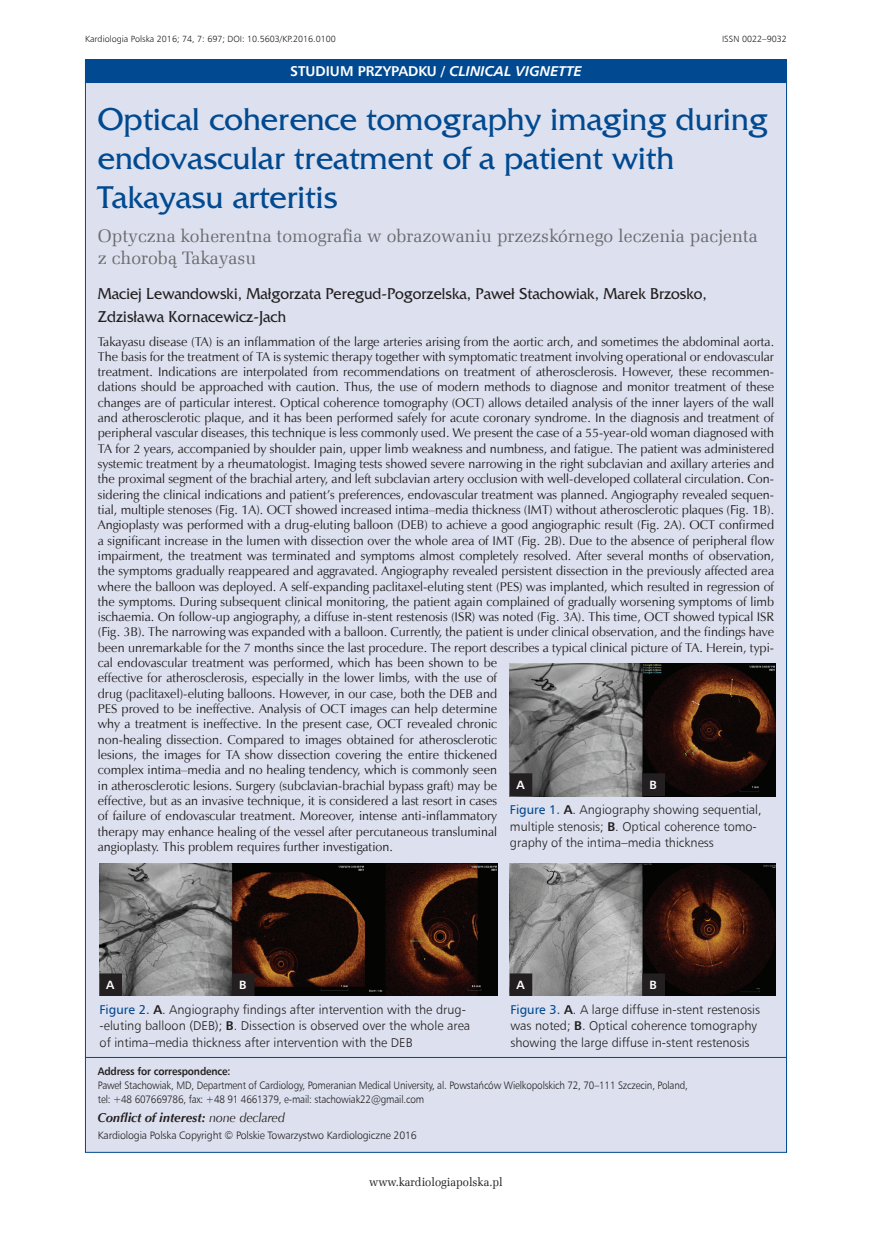
<style>
.page{position:relative;width:872px;height:1234px;background:#fff}
.page>*{position:absolute;margin:0;border:0;box-sizing:border-box;transform-origin:0 0}
._01_Tytul_pierwszy{font:33px/39px "France";color:#014990}
._02_Tytul_drugi{font:18px/21.6px "Zapf Ellipt EU";color:#6c6d70}
._03_Autor{font:16.5px/22.5px "France";color:#231f20;scale:.94 1}
.t1{font:700 14.25px "Humnst 777 EU";color:#fff}
._09_Tekst_pierwszy_A{font:12.75px/15.3px "Zapf Humnst EU";color:#231f20}
._26_Rycina_podpis{font:12.75px/16.5px "Humnst 777 Lt EU";color:#231f20}
._18_Konflikt{font:italic 700 12.75px "Zapf Humnst EU";color:#231f20}
.t2{font:12px "Zapf Ellipt EU";color:#231f20;scale:.95 1}
.literki__A_B{font:700 12px "Humnst 777 EU";color:#fff}
._05_Adres_do_korespo{font:10.8px/14.2px "Humnst 777 Lt EU";letter-spacing:-.015em;color:#231f20;scale:.92 1}
._05_Adres_do_korespo-2{font:10.8px "Humnst 777 Lt EU";letter-spacing:-.015em;color:#231f20}
._30_Pagina_nad_paski{font:9px "Humnst 777 Lt EU";color:#231f20}
.s1{font-style:italic}
.s2{font-family:"Humnst 777 EU";color:#014990}
.s3{font-family:"Humnst 777 EU";font-weight:700}
.s4{font-weight:400}
</style>
<div class="page">
<div style="left:85px;top:60px;width:702px;height:1092px;background:#dde1ef;border:1px solid #014990"></div>
<div style="left:85px;top:59px;width:702px;height:24px;background:#014990"></div>
<hr style="left:85px;top:1056px;width:702px;height:1px;background:#014990">
<img style="left:510px;top:663px;width:265px;height:133px">
<img style="left:100px;top:863px;width:397px;height:132px">
<img style="left:510px;top:863px;width:265px;height:132px">
<div style="left:510px;top:773px;width:22px;height:22px;background:#231f20"></div>
<div style="left:510px;top:773px;width:22px;height:22px;border:1px solid #231f20"></div>
<div style="left:510px;top:973px;width:22px;height:22px;background:#231f20"></div>
<div style="left:510px;top:973px;width:22px;height:22px;border:1px solid #231f20"></div>
<div style="left:100px;top:973px;width:21px;height:22px;background:#231f20"></div>
<div style="left:100px;top:973px;width:22px;height:22px;border:1px solid #231f20"></div>
<div style="left:643px;top:773px;width:21px;height:22px;background:#231f20"></div>
<div style="left:642px;top:773px;width:22px;height:22px;border:1px solid #231f20"></div>
<div style="left:643px;top:973px;width:21px;height:22px;background:#231f20"></div>
<div style="left:642px;top:973px;width:22px;height:22px;border:1px solid #231f20"></div>
<div style="left:232px;top:973px;width:22px;height:22px;background:#231f20"></div>
<div style="left:232px;top:973px;width:22px;height:22px;border:1px solid #231f20"></div>
<p class="_30_Pagina_nad_paski" style="left:85px;top:33px;width:252px">Kardiologia Polska 2016; 74, 7: 697; DOI: 10.5603/KP.2016.0100</p>
<p class="_30_Pagina_nad_paski" style="left:722px;top:33px;width:66px">ISSN 0022–9032</p>
<p class="t1" style="left:290px;top:62px;width:293px">STUDIUM PRZYPADKU / <span class="s1">CLINICAL VIGNETTE</span></p>
<p class="_01_Tytul_pierwszy" style="left:98px;top:100px;width:672px">Optical coherence tomography imaging during endovascular treatment of a patient with<br>Takayasu arteritis</p>
<p class="_02_Tytul_drugi" style="left:98px;top:226px;width:661px">Optyczna koherentna tomografia w obrazowaniu przezskórnego leczenia pacjenta z chorobą Takayasu</p>
<p class="_03_Autor" style="left:98px;top:282px;width:649px">Maciej Lewandowski, Małgorzata Peregud-Pogorzelska, Paweł Stachowiak, Marek Brzosko,<br>Zdzisława Kornacewicz-Jach</p>
<p class="_09_Tekst_pierwszy_A" style="left:98px;top:333px;width:678px">Takayasu disease (TA) is an inflammation of the large arteries arising from the aortic arch, and sometimes the abdominal aorta.<br>The basis for the treatment of TA is systemic therapy together with symptomatic treatment involving operational or endovascular treatment. Indications are interpolated from recommendations on treatment of atherosclerosis. However, these recommen&shy;dations should be approached with caution. Thus, the use of modern methods to diagnose and monitor treatment of these changes are of particular interest. Optical coherence tomography (OCT) allows detailed analysis of the inner layers of the wall and atherosclerotic plaque, and it has been performed safely for acute coronary syndrome. In the diagnosis and treatment of peripheral vascular diseases, this technique is less commonly used. We present the case of a 55-year-old woman diagnosed with TA for 2 years, accompanied by shoulder pain, upper limb weakness and numbness, and fatigue. The patient was administered systemic treatment by a rheumatologist. Imaging tests showed severe narrowing in the right subclavian and axillary arteries and the proximal segment of the brachial artery, and left subclavian artery occlusion with well-developed collateral circulation. Con&shy;sidering the clinical indications and patient’s preferences, endovascular treatment was planned. Angiography revealed sequen&shy;tial, multiple stenoses (Fig. 1A). OCT showed increased intima–media thickness (IMT) without atherosclerotic plaques (Fig. 1B).<br>Angioplasty was performed with a drug-eluting balloon (DEB) to achieve a good angiographic result (Fig. 2A). OCT confirmed a significant increase in the lumen with dissection over the whole area of IMT (Fig. 2B). Due to the absence of peripheral flow impairment, the treatment was terminated and symptoms almost completely resolved. After several months of observation, the symptoms gradually reappeared and aggravated. Angiography revealed persistent dissection in the previously affected area where the balloon was deployed. A self-expanding paclitaxel-eluting stent (PES) was implanted, which resulted in regression of the symptoms. During subsequent clinical monitoring, the patient again complained of gradually worsening symptoms of limb ischaemia. On follow-up angiography, a diffuse in-stent restenosis (ISR) was noted (Fig. 3A). This time, OCT showed typical ISR (Fig. 3B). The narrowing was expanded with a balloon. Currently, the patient is under clinical observation, and the findings have been unremarkable for the 7 months since the last procedure. The report describes a typical clinical picture of TA. Herein, typi&shy;cal endovascular treatment was performed, which has been shown to be<br>effective for atherosclerosis, especially in the lower limbs, with the use of<br>drug (paclitaxel)-eluting balloons. However, in our case, both the DEB and<br>PES proved to be ineffective. Analysis of OCT images can help determine<br>why a treatment is ineffective. In the present case, OCT revealed chronic<br>non-healing dissection. Compared to images obtained for atherosclerotic<br>lesions, the images for TA show dissection covering the entire thickened<br>complex intima–media and no healing tendency, which is commonly seen<br>in atherosclerotic lesions. Surgery (subclavian-brachial bypass graft) may be<br>effective, but as an invasive technique, it is considered a last resort in cases<br>of failure of endovascular treatment. Moreover, intense anti-inflammatory<br>therapy may enhance healing of the vessel after percutaneous transluminal<br>angioplasty. This problem requires further investigation.</p>
<p class="literki__A_B" style="left:649px;top:777px;width:9px">B</p>
<p class="literki__A_B" style="left:516px;top:777px;width:10px">A</p>
<p class="_26_Rycina_podpis" style="left:510px;top:801px;width:253px"><span class="s2">Figure 1.</span> <span class="s3">A</span>. Angiography showing sequential, multiple stenosis; <span class="s3">B</span>. Optical coherence tomo&shy;graphy of the intima–media thickness</p>
<p class="literki__A_B" style="left:239px;top:977px;width:9px">B</p>
<p class="literki__A_B" style="left:649px;top:977px;width:9px">B</p>
<p class="literki__A_B" style="left:106px;top:977px;width:10px">A</p>
<p class="literki__A_B" style="left:516px;top:977px;width:10px">A</p>
<p class="_26_Rycina_podpis" style="left:100px;top:1000px;width:372px"><span class="s2">Figure 2.</span> <span class="s3">A</span>. Angiography findings after intervention with the drug--eluting balloon (DEB); <span class="s3">B</span>. Dissection is observed over the whole area of intima–media thickness after intervention with the DEB</p>
<p class="_26_Rycina_podpis" style="left:510px;top:1000px;width:251px"><span class="s2">Figure 3.</span> <span class="s3">A</span>. A large diffuse in-stent restenosis was noted; <span class="s3">B</span>. Optical coherence tomography showing the large diffuse in-stent restenosis</p>
<p class="_05_Adres_do_korespo" style="left:98px;top:1063px;width:643px"><span class="s3">Address for correspondence:<br></span>Paweł Stachowiak, MD, Department of Cardiology, Pomeranian Medical University, al. Powstańców Wielkopolskich 72, 70–111 Szczecin, Poland, tel: +48 607669786, fax: +48 91 4661379, e-mail: stachowiak22@gmail.com</p>
<p class="_18_Konflikt" style="left:98px;top:1109px;width:189px">Conflict of interest: <span class="s4">none declared</span></p>
<p class="_05_Adres_do_korespo-2" style="left:98px;top:1127px;width:320px">Kardiologia Polska Copyright © Polskie Towarzystwo Kardiologiczne 2016</p>
<p class="t2" style="left:369px;top:1174px;width:142px">www.kardiologiapolska.pl</p>
</div>
